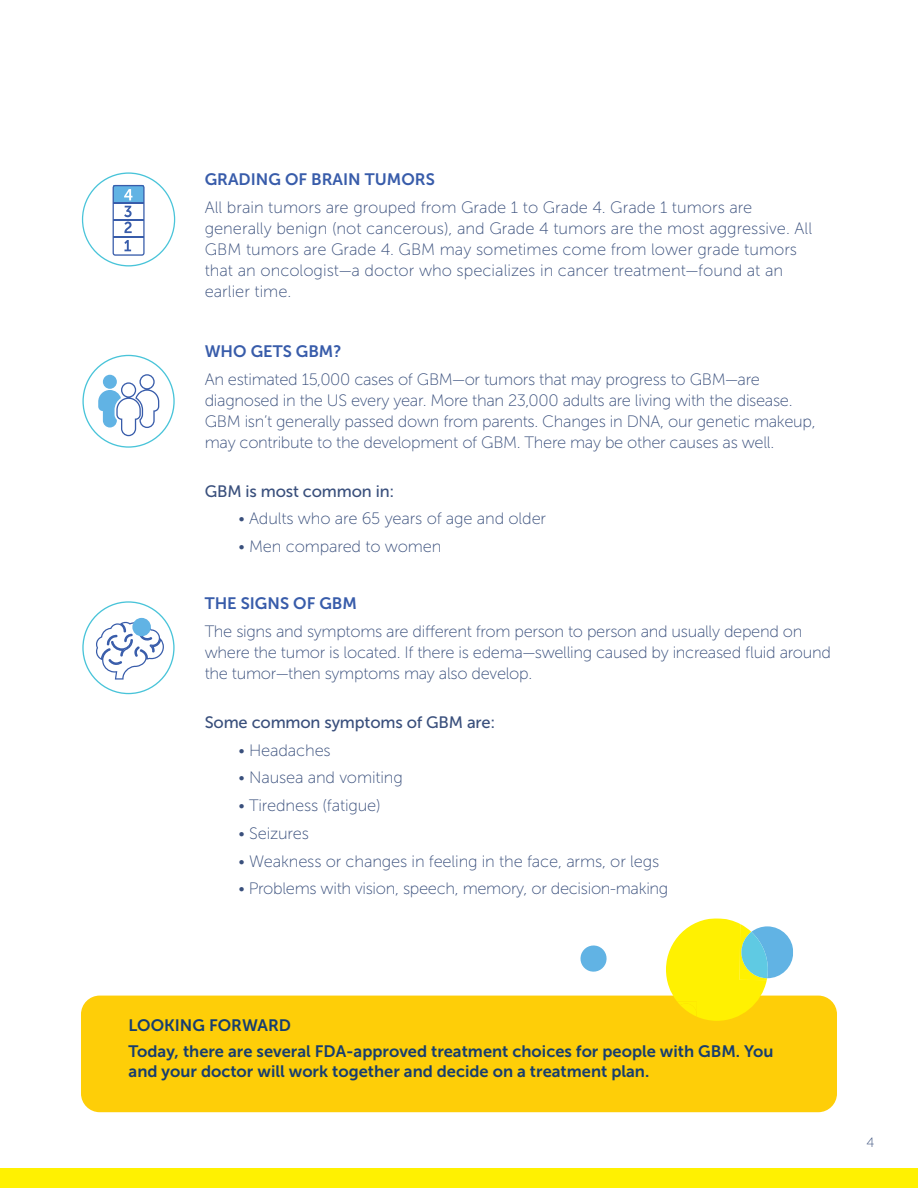
<style>
.page{position:relative;width:918px;height:1188px;background:#fff}
.page>*{position:absolute;margin:0;border:0;box-sizing:border-box;transform-origin:0 0}
.body_copy{font:16.5px/21px "Museo Sans 100";letter-spacing:-.02em;color:#394f7c}
.body_copy-2{font:16.5px/21px "Museo Sans 100";color:#394f7c}
.sub{font:16.5px/19.8px "Museo Sans 700";color:#163d6f}
.body_copy-3{font:16.5px "Museo Sans 500";letter-spacing:-.01em;color:#394f7c}
.sub-2{font:16.5px "Museo Sans 700";color:#385caa}
.t1{font:13.5px "Museo Sans 100";color:#394f7c}
</style>
<div class="page">
<svg style="left:82px;top:172px;width:93px;height:95px"></svg>
<svg style="left:82px;top:355px;width:93px;height:93px"></svg>
<svg style="left:82px;top:601px;width:93px;height:93px"></svg>
<div style="left:82px;top:996px;width:754px;height:115px;background:#fece08;border-radius:18px"></div>
<div style="left:81px;top:996px;width:756px;height:116px;border:2px solid #fece08;border-radius:18px"></div>
<svg style="left:666px;top:918px;width:127px;height:103px"></svg>
<svg style="left:580px;top:945px;width:27px;height:27px"></svg>
<div style="left:0;top:1168px;width:918px;height:20px;background:#fff101"></div>
<p class="sub-2" style="left:205px;top:170px;width:232px">GRADING OF BRAIN TUMORS</p>
<p class="body_copy-2" style="left:205px;top:197px;width:609px">All brain tumors are grouped from Grade 1 to Grade 4. Grade 1 tumors are generally benign (not cancerous), and Grade 4 tumors are the most aggressive. All GBM tumors are Grade 4. GBM may sometimes come from lower grade tumors that an oncologist—a doctor who specializes in cancer treatment—found at an earlier time.</p>
<p class="sub-2" style="left:205px;top:342px;width:138px">WHO GETS GBM?</p>
<p class="body_copy" style="left:205px;top:369px;width:612px">An estimated 15,000 cases of GBM—or tumors that may progress to GBM—are diagnosed in the US every year. More than 23,000 adults are living with the disease.<br>GBM isn’t generally passed down from parents. Changes in DNA, our genetic makeup, may contribute to the development of GBM. There may be other causes as well.</p>
<p class="body_copy-3" style="left:205px;top:482px;width:191px">GBM is most common in:</p>
<p class="body_copy" style="left:238px;top:508px;width:309px">• Adults who are 65 years of age and older</p>
<p class="body_copy" style="left:238px;top:536px;width:205px">• Men compared to women</p>
<p class="sub-2" style="left:205px;top:594px;width:154px">THE SIGNS OF GBM</p>
<p class="body_copy" style="left:205px;top:621px;width:628px">The signs and symptoms are different from person to person and usually depend on where the tumor is located. If there is edema—swelling caused by increased fluid around the tumor—then symptoms may also develop.</p>
<p class="body_copy-3" style="left:205px;top:713px;width:292px">Some common symptoms of GBM are:</p>
<p class="body_copy" style="left:238px;top:740px;width:94px">• Headaches</p>
<p class="body_copy" style="left:238px;top:767px;width:166px">• Nausea and vomiting</p>
<p class="body_copy" style="left:238px;top:795px;width:144px">• Tiredness (fatigue)</p>
<p class="body_copy" style="left:238px;top:823px;width:72px">• Seizures</p>
<p class="body_copy" style="left:238px;top:851px;width:422px">• Weakness or changes in feeling in the face, arms, or legs</p>
<p class="body_copy" style="left:238px;top:878px;width:431px">• Problems with vision, speech, memory, or decision-making</p>
<p class="sub" style="left:129px;top:1015px;width:164px">LOOKING FORWARD</p>
<p class="sub" style="left:129px;top:1042px;width:646px">Today, there are several FDA-approved treatment choices for people with GBM. You and your doctor will work together and decide on a treatment plan.</p>
<p class="t1" style="left:866px;top:1135px;width:9px">4</p>
</div>
